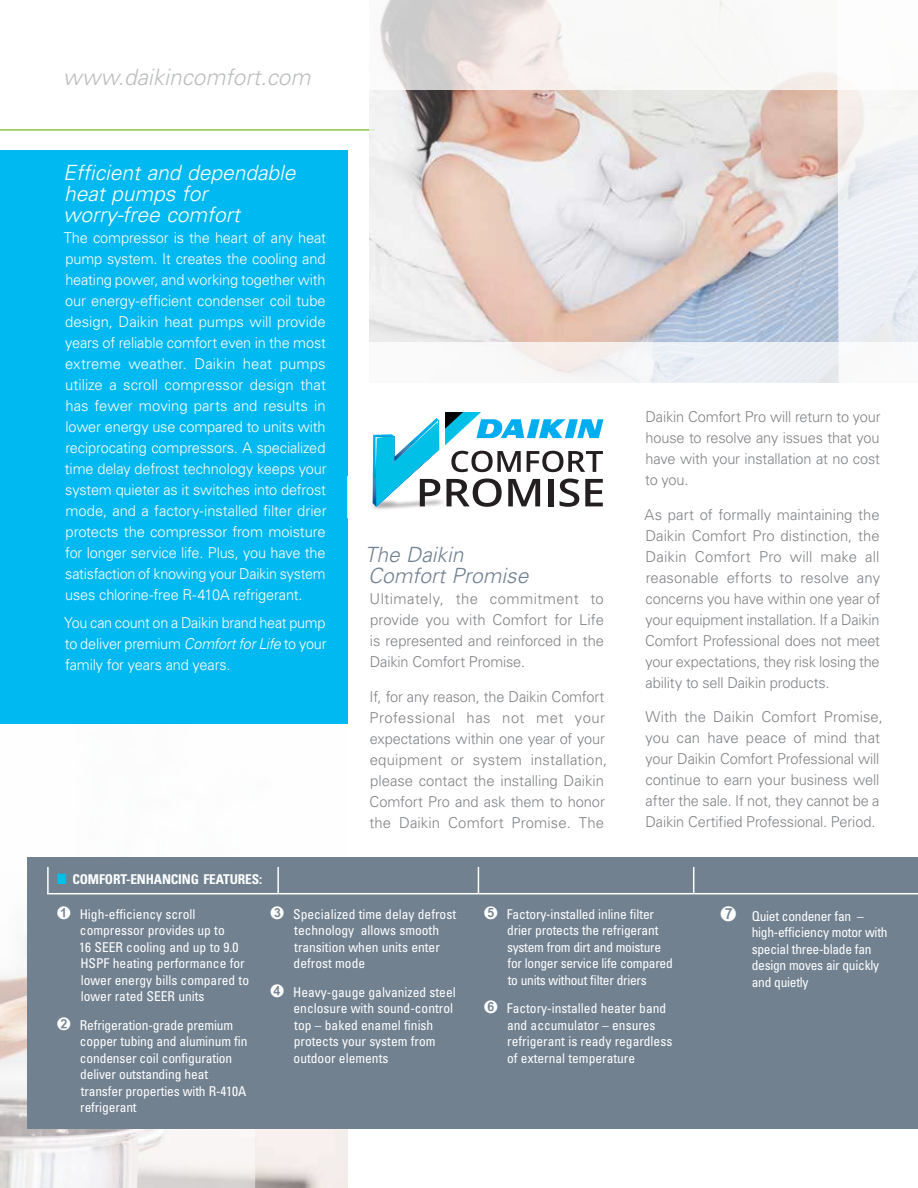
<style>
.page{position:relative;width:918px;height:1188px;background:#fff}
.page>*{position:absolute;margin:0;border:0;box-sizing:border-box;transform-origin:0 0}
.t1{font:italic 300 22.5px "Univers";color:#bcbec0}
.t2{font:italic 300 21px/21px "Univers";color:#fff}
.t3{font:italic 300 21px/21px "Univers";color:#718190}
.t4{font:300 15px/21px "Univers";letter-spacing:-.01em;color:#808285;text-align:justify}
.t5{font:300 15px/21px "Univers";letter-spacing:-.015em;color:#fff;text-align:justify}
.t6{font:300 15px/21px "Univers";letter-spacing:-.015em;color:#fff;text-align:justify;scale:.96 1}
.t7{font:condensed 13.5px/16.5px "Univers";color:#fff}
.t8{font:condensed 13.5px/16.5px "Univers";letter-spacing:-.02em;color:#fff}
.t9{font:700 condensed 13.5px "Univers";letter-spacing:-.01em;color:#fff}
.s1{font-style:italic}
.s2{color:#00c0e8}
.s3{font-family:"Arial Unicode MS";font-stretch:normal;font-size:18px}
.s4{font-family:"Arial Unicode MS";font-stretch:normal;font-size:21px}
</style>
<div class="page">
<svg style="left:0;top:723px;width:255px;height:465px"></svg>
<hr style="left:0;top:129px;width:375px;height:2px;background:#8dc63f">
<div style="left:0;top:150px;width:348px;height:573px;background:#00b9f1"></div>
<div style="left:27px;top:857px;width:891px;height:272px;background:#718190"></div>
<hr style="left:47px;top:893px;width:871px;height:1px;background:#fff">
<svg style="left:693px;top:867px;width:1px;height:26px"></svg>
<svg style="left:478px;top:867px;width:1px;height:26px"></svg>
<hr style="left:277px;top:867px;width:2px;height:27px;background:#fff">
<hr style="left:47px;top:867px;width:2px;height:27px;background:#fff">
<img style="left:369px;top:90px;width:468px;height:252px">
<svg style="left:380px;top:0;width:457px;height:90px"></svg>
<div style="left:363px;top:342px;width:555px;height:41px;background:linear-gradient(to bottom,#f3f2f4,#f2f4f6)"></div>
<svg style="left:837px;top:76px;width:81px;height:307px"></svg>
<img style="left:347px;top:476px;width:64px;height:42px">
<svg style="left:373px;top:412px;width:230px;height:95px"></svg>
<h1 class="t1" style="left:63px;top:63px;width:249px">www.daikincomfort.com</h1>
<h2 class="t2" style="left:63px;top:162px;width:234px">Efficient and dependable heat pumps for worry-free comfort</h2>
<p class="t5" style="left:64px;top:227px;width:264px">The compressor is the heart of any heat pump system. It creates the cooling and heating power, and working together with our energy-efficient condenser coil tube design, Daikin heat pumps will provide years of reliable comfort even in the most extreme weather. Daikin heat pumps utilize a scroll compressor design that has fewer moving parts and results in lower energy use compared to units with reciprocating compressors. A specialized time delay defrost technology keeps your system quieter as it switches into defrost mode, and a factory-installed filter drier protects the compressor from moisture for longer service life. Plus, you have the satisfaction of knowing your Daikin system uses chlorine-free R-410A refrigerant.</p>
<p class="t6" style="left:64px;top:612px;width:275px">You can count on a Daikin brand heat pump to deliver premium <span class="s1">Comfort for Life</span> to your family for years and years.</p>
<h2 class="t3" style="left:365px;top:544px;width:165px">The Daikin<br>Comfort Promise</h2>
<p class="t4" style="left:369px;top:588px;width:236px">Ultimately, the commitment to provide you with Comfort for Life is represented and reinforced in the Daikin Comfort Promise.</p>
<p class="t4" style="left:369px;top:686px;width:239px;text-align:left">If, for any reason, the Daikin Comfort Professional has not met your expectations within one year of your equipment or system installation, please contact the installing Daikin Comfort Pro and ask them to honor the Daikin Comfort Promise. The</p>
<p class="t4" style="left:645px;top:406px;width:237px">Daikin Comfort Pro will return to your house to resolve any issues that you have with your installation at no cost to you.</p>
<p class="t4" style="left:645px;top:503px;width:237px">As part of formally maintaining the Daikin Comfort Pro distinction, the Daikin Comfort Pro will make all reasonable efforts to resolve any concerns you have within one year of your equipment installation. If a Daikin Comfort Professional does not meet your expectations, they risk losing the ability to sell Daikin products.</p>
<p class="t4" style="left:645px;top:706px;width:239px;text-align:left">With the Daikin Comfort Promise, you can have peace of mind that your Daikin Comfort Professional will continue to earn your business well after the sale. If not, they cannot be a Daikin Certified Professional. Period.</p>
<p class="t9" style="left:57px;top:871px;width:207px"><span class="s2">■</span> COMFORT-ENHANCING FEATURES:</p>
<p class="t7" style="left:79px;top:905px;width:171px;text-indent:-23px"><span class="s3">➊</span> High-efficiency scroll compressor provides up to<br>16 SEER cooling and up to 9.0<br>HSPF heating performance for lower energy bills compared to lower rated SEER units</p>
<p class="t7" style="left:80px;top:1016px;width:169px;text-indent:-23px"><span class="s3">➋</span> Refrigeration-grade premium copper tubing and aluminum fin condenser coil configuration deliver outstanding heat transfer properties with R-410A refrigerant</p>
<p class="t7" style="left:294px;top:905px;width:164px;text-indent:-23px"><span class="s3">➌</span> Specialized time delay defrost technology allows smooth transition when units enter defrost mode</p>
<p class="t7" style="left:294px;top:983px;width:164px;text-indent:-23px"><span class="s3">➍</span> Heavy-gauge galvanized steel enclosure with sound-control top – baked enamel finish protects your system from outdoor elements</p>
<p class="t8" style="left:507px;top:905px;width:167px;text-indent:-23px"><span class="s3">➎</span> Factory-installed inline filter drier protects the refrigerant system from dirt and moisture for longer service life compared to units without filter driers</p>
<p class="t7" style="left:507px;top:1000px;width:167px;text-indent:-23px"><span class="s3">➏</span> Factory-installed heater band and accumulator – ensures refrigerant is ready regardless of external temperature</p>
<p class="t8" style="left:752px;top:907px;width:137px;text-indent:-32px"><span class="s4">➐</span> Quiet condener fan – high-efficiency motor with special three-blade fan design moves air quickly and quietly</p>
</div>
